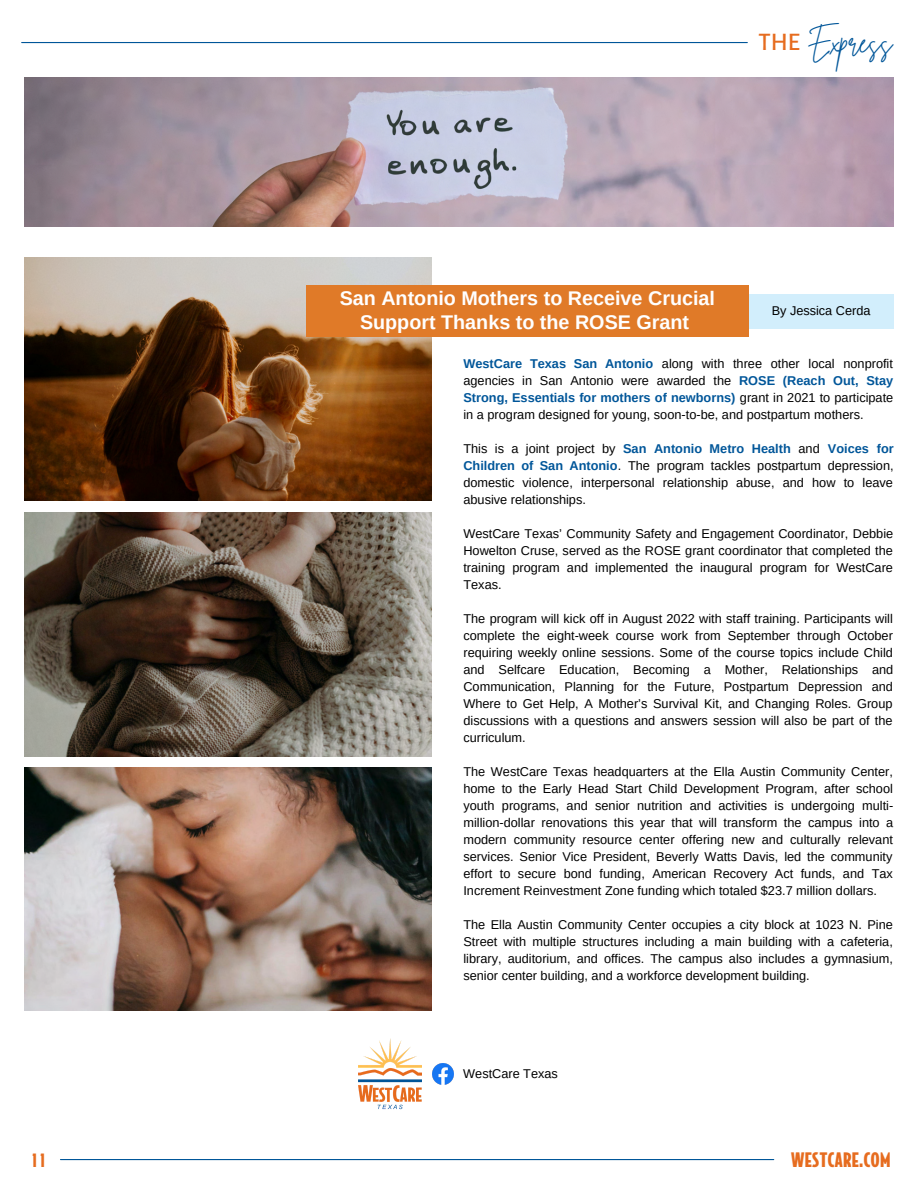
<style>
.page{position:relative;width:918px;height:1188px;background:#fff}
.page>*{position:absolute;margin:0;border:0;box-sizing:border-box;transform-origin:0 0}
.t1{font:29.1px "Brittany Signature";color:#005699}
.t2{font:500 24.75px "Alegreya Sans SC";color:#e66c1f}
.t3{font:700 19.8px/23.2px "Arimo";color:#fff;text-align:center}
.t4{font:900 18.45px "OPTI Jake";color:#e66c1f}
.t5{font:900 16.95px "OPTI Jake";color:#e66c1f}
.t6{font:12.75px/17px "Arimo";color:#000;text-align:justify}
.s1{font-weight:700;color:#005699}
</style>
<div class="page">
<img style="left:24px;top:258px;width:407px;height:243px">
<img style="left:24px;top:512px;width:407px;height:244px">
<img style="left:24px;top:767px;width:407px;height:243px">
<div style="left:748px;top:294px;width:146px;height:34px;background:#d2eefc"></div>
<img style="left:432px;top:1063px;width:22px;height:22px">
<img style="left:358px;top:1038px;width:63px;height:72px">
<div style="left:307px;top:285px;width:442px;height:52px;background:#e07a28"></div>
<img style="left:24px;top:78px;width:870px;height:148px">
<hr style="left:22px;top:42px;width:725px;height:1px;background:#005699">
<hr style="left:60px;top:1159px;width:714px;height:1px;background:#005699">
<p class="t2" style="left:758px;top:30px;width:43px">THE</p>
<p class="t1" style="left:807px;top:23px;width:86px">Express</p>
<p class="t3" style="left:340px;top:287px;width:377px">San Antonio Mothers to Receive Crucial<br>Support Thanks to the ROSE Grant</p>
<p class="t6" style="left:463px;top:356px;width:431px"><span class="s1">WestCare Texas San Antonio</span> along with three other local nonprofit agencies in San Antonio were awarded the <span class="s1">ROSE (Reach Out, Stay Strong, Essentials for mothers of newborns)</span> grant in 2021 to participate in a program designed for young, soon-to-be, and postpartum mothers.</p>
<p class="t6" style="left:463px;top:441px;width:432px">This is a joint project by <span class="s1">San Antonio Metro Health</span> and <span class="s1">Voices for Children of San Antonio</span>. The program tackles postpartum depression, domestic violence, interpersonal relationship abuse, and how to leave abusive relationships.</p>
<p class="t6" style="left:463px;top:526px;width:431px">WestCare Texas’ Community Safety and Engagement Coordinator, Debbie Howelton Cruse, served as the ROSE grant coordinator that completed the training program and implemented the inaugural program for WestCare Texas.</p>
<p class="t6" style="left:463px;top:611px;width:431px">The program will kick off in August 2022 with staff training. Participants will complete the eight-week course work from September through October requiring weekly online sessions. Some of the course topics include Child and Selfcare Education, Becoming a Mother, Relationships and Communication, Planning for the Future, Postpartum Depression and Where to Get Help, A Mother’s Survival Kit, and Changing Roles. Group discussions with a questions and answers session will also be part of the curriculum.</p>
<p class="t6" style="left:463px;top:764px;width:431px">The WestCare Texas headquarters at the Ella Austin Community Center, home to the Early Head Start Child Development Program, after school youth programs, and senior nutrition and activities is undergoing multi&shy;million-dollar renovations this year that will transform the campus into a modern community resource center offering new and culturally relevant services. Senior Vice President, Beverly Watts Davis, led the community effort to secure bond funding, American Recovery Act funds, and Tax Increment Reinvestment Zone funding which totaled $23.7 million dollars.</p>
<p class="t6" style="left:463px;top:917px;width:431px">The Ella Austin Community Center occupies a city block at 1023 N. Pine Street with multiple structures including a main building with a cafeteria, library, auditorium, and offices. The campus also includes a gymnasium, senior center building, and a workforce development building.</p>
<p class="t6" style="left:772px;top:302px;width:100px">By Jessica Cerda</p>
<p class="t6" style="left:463px;top:1065px;width:96px">WestCare Texas</p>
<p class="t5" style="left:30px;top:1153px;width:18px">11</p>
<p class="t4" style="left:791px;top:1151px;width:101px">WESTCARE.COM</p>
</div>
